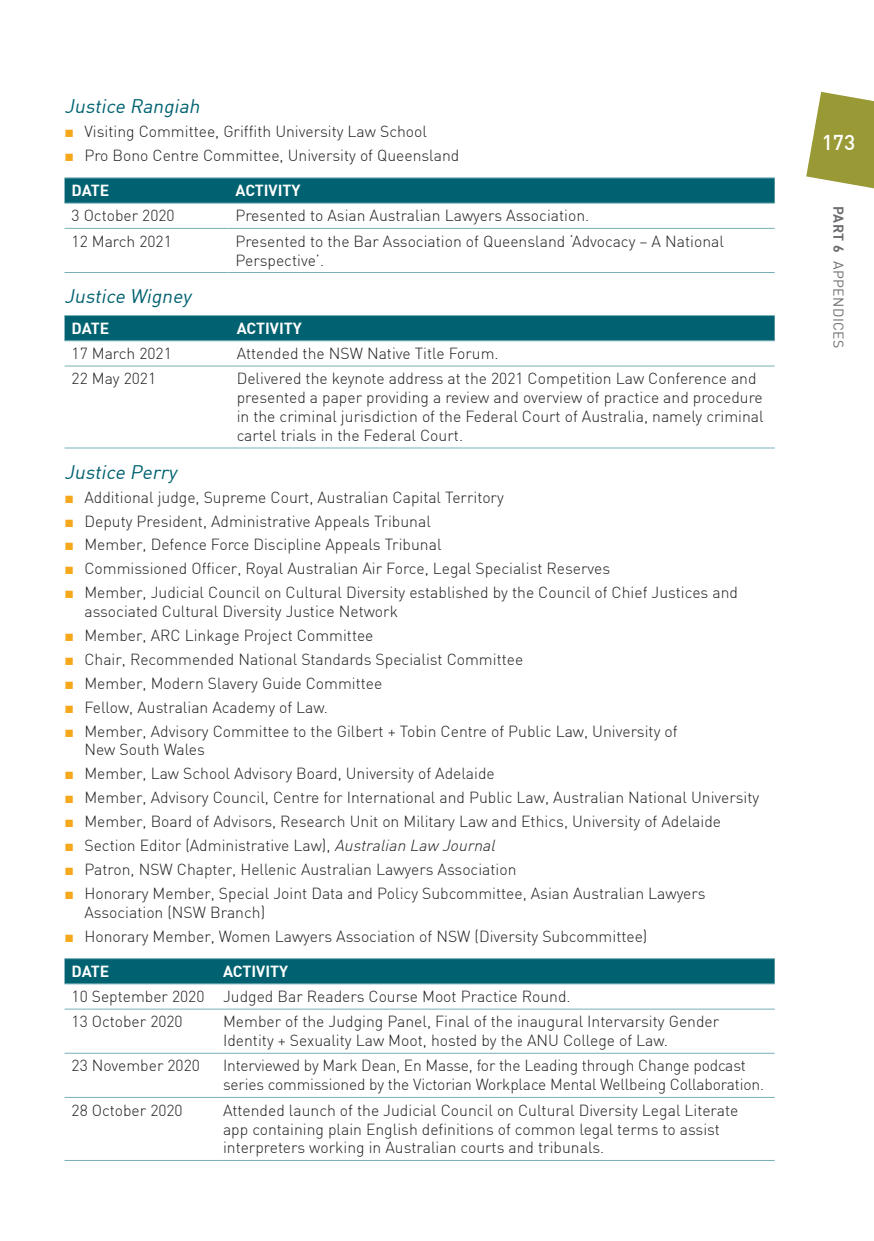
<style>
.page{position:relative;width:874px;height:1241px;background:#fff}
.page>*{position:absolute;margin:0;border:0;box-sizing:border-box;transform-origin:0 0}
.t1{font:500 21px "DIN";color:#fff}
.t2{font:italic 19.25px "DIN";letter-spacing:-.215em;color:#006271}
.t3{font:300 15.75px/18.9px "DIN";color:#231f20}
.t4{font:700 15.75px "DIN";color:#fff}
.t5{font:14px "DIN";letter-spacing:.03em;color:#6c6d70}
.s1{font-family:"Arial";font-weight:400;color:#f5a81c}
.s2{font-style:italic}
.s3{font-weight:700}
</style>
<div class="page">
<svg style="left:806px;top:92px;width:67px;height:97px"></svg>
<svg style="left:64px;top:178px;width:710px;height:25px;background:#046473"></svg>
<hr style="left:64px;top:228px;width:164px;height:1px;background:#78b0b7">
<hr style="left:228px;top:228px;width:546px;height:1px;background:#78b0b7">
<hr style="left:64px;top:272px;width:164px;height:1px;background:#78b0b7">
<hr style="left:228px;top:272px;width:546px;height:1px;background:#78b0b7">
<hr style="left:64px;top:177px;width:164px;height:1px;background:#78b0b7">
<hr style="left:228px;top:177px;width:546px;height:1px;background:#78b0b7">
<hr style="left:64px;top:203px;width:164px;height:1px;background:#78b0b7">
<hr style="left:228px;top:203px;width:546px;height:1px;background:#78b0b7">
<div style="left:64px;top:316px;width:710px;height:24px;background:#006271"></div>
<hr style="left:64px;top:365px;width:165px;height:1px;background:#78b0b7">
<hr style="left:229px;top:365px;width:545px;height:1px;background:#78b0b7">
<hr style="left:64px;top:447px;width:165px;height:1px;background:#78b0b7">
<hr style="left:229px;top:447px;width:545px;height:1px;background:#78b0b7">
<hr style="left:64px;top:315px;width:165px;height:1px;background:#78b0b7">
<hr style="left:229px;top:315px;width:545px;height:1px;background:#78b0b7">
<hr style="left:64px;top:340px;width:165px;height:1px;background:#78b0b7">
<hr style="left:229px;top:340px;width:545px;height:1px;background:#78b0b7">
<div style="left:64px;top:959px;width:710px;height:24px;background:#006271"></div>
<hr style="left:64px;top:958px;width:152px;height:1px;background:#78b0b7">
<hr style="left:216px;top:958px;width:558px;height:1px;background:#78b0b7">
<hr style="left:64px;top:1008px;width:152px;height:1px;background:#78b0b7">
<hr style="left:216px;top:1008px;width:558px;height:1px;background:#78b0b7">
<hr style="left:64px;top:1052px;width:152px;height:1px;background:#78b0b7">
<hr style="left:216px;top:1052px;width:558px;height:1px;background:#78b0b7">
<hr style="left:64px;top:1096px;width:152px;height:1px;background:#78b0b7">
<hr style="left:216px;top:1096px;width:558px;height:1px;background:#78b0b7">
<hr style="left:64px;top:1159px;width:152px;height:1px;background:#78b0b7">
<hr style="left:216px;top:1159px;width:558px;height:1px;background:#78b0b7">
<hr style="left:64px;top:983px;width:152px;height:1px;background:#78b0b7">
<hr style="left:216px;top:983px;width:558px;height:1px;background:#78b0b7">
<p class="t2" style="left:64px;top:94px;width:141px">Justice Rangiah</p>
<p class="t3" style="left:64px;top:122px;width:364px"><span class="s1">■</span> Visiting Committee, Griffith University Law School</p>
<p class="t3" style="left:64px;top:145px;width:396px"><span class="s1">■</span> Pro Bono Centre Committee, University of Queensland</p>
<p class="t4" style="left:71px;top:180px;width:39px">DATE</p>
<p class="t4" style="left:235px;top:180px;width:67px">ACTIVITY</p>
<p class="t3" style="left:71px;top:206px;width:104px">3 October 2020</p>
<p class="t3" style="left:235px;top:206px;width:355px">Presented to Asian Australian Lawyers Association.</p>
<p class="t3" style="left:71px;top:231px;width:102px">12 March 2021</p>
<p class="t3" style="left:235px;top:231px;width:489px">Presented to the Bar Association of Queensland ‘Advocacy – A National<br>Perspective’.</p>
<p class="t2" style="left:64px;top:284px;width:132px">Justice Wigney</p>
<p class="t4" style="left:71px;top:318px;width:39px">DATE</p>
<p class="t4" style="left:236px;top:318px;width:67px">ACTIVITY</p>
<p class="t3" style="left:71px;top:344px;width:102px">17 March 2021</p>
<p class="t3" style="left:236px;top:344px;width:263px">Attended the NSW Native Title Forum.</p>
<p class="t3" style="left:71px;top:369px;width:86px">22 May 2021</p>
<p class="t3" style="left:236px;top:369px;width:528px">Delivered the keynote address at the 2021 Competition Law Conference and presented a paper providing a review and overview of practice and procedure in the criminal jurisdiction of the Federal Court of Australia, namely criminal cartel trials in the Federal Court.</p>
<p class="t2" style="left:64px;top:460px;width:118px">Justice Perry</p>
<p class="t3" style="left:64px;top:487px;width:440px"><span class="s1">■</span> Additional judge, Supreme Court, Australian Capital Territory</p>
<p class="t3" style="left:64px;top:511px;width:367px"><span class="s1">■</span> Deputy President, Administrative Appeals Tribunal</p>
<p class="t3" style="left:64px;top:535px;width:378px"><span class="s1">■</span> Member, Defence Force Discipline Appeals Tribunal</p>
<p class="t3" style="left:64px;top:559px;width:547px"><span class="s1">■</span> Commissioned Officer, Royal Australian Air Force, Legal Specialist Reserves</p>
<p class="t3" style="left:84px;top:583px;width:654px;text-indent:-20px"><span class="s1">■</span> Member, Judicial Council on Cultural Diversity established by the Council of Chief Justices and associated Cultural Diversity Justice Network</p>
<p class="t3" style="left:64px;top:625px;width:310px"><span class="s1">■</span> Member, ARC Linkage Project Committee</p>
<p class="t3" style="left:64px;top:649px;width:460px"><span class="s1">■</span> Chair, Recommended National Standards Specialist Committee</p>
<p class="t3" style="left:64px;top:673px;width:319px"><span class="s1">■</span> Member, Modern Slavery Guide Committee</p>
<p class="t3" style="left:64px;top:697px;width:265px"><span class="s1">■</span> Fellow, Australian Academy of Law.</p>
<p class="t3" style="left:84px;top:721px;width:594px;text-indent:-20px"><span class="s1">■</span> Member, Advisory Committee to the Gilbert + Tobin Centre of Public Law, University of<br>New South Wales</p>
<p class="t3" style="left:64px;top:764px;width:431px"><span class="s1">■</span> Member, Law School Advisory Board, University of Adelaide</p>
<p class="t3" style="left:64px;top:787px;width:696px"><span class="s1">■</span> Member, Advisory Council, Centre for International and Public Law, Australian National University</p>
<p class="t3" style="left:64px;top:811px;width:657px"><span class="s1">■</span> Member, Board of Advisors, Research Unit on Military Law and Ethics, University of Adelaide</p>
<p class="t3" style="left:64px;top:835px;width:436px"><span class="s1">■</span> Section Editor (Administrative Law), <span class="s2">Australian Law Journal</span></p>
<p class="t3" style="left:64px;top:859px;width:453px"><span class="s1">■</span> Patron, NSW Chapter, Hellenic Australian Lawyers Association</p>
<p class="t3" style="left:84px;top:883px;width:622px;text-indent:-20px"><span class="s1">■</span> Honorary Member, Special Joint Data and Policy Subcommittee, Asian Australian Lawyers<br>Association (NSW Branch)</p>
<p class="t3" style="left:64px;top:926px;width:584px"><span class="s1">■</span> Honorary Member, Women Lawyers Association of NSW (Diversity Subcommittee)</p>
<p class="t4" style="left:71px;top:960px;width:39px">DATE</p>
<p class="t4" style="left:223px;top:960px;width:67px">ACTIVITY</p>
<p class="t3" style="left:71px;top:983px;width:500px;line-height:25.2px">10 September 2020 Judged Bar Readers Course Moot Practice Round.<br>13 October 2020</p>
<p class="t3" style="left:223px;top:1011px;width:497px">Member of the Judging Panel, Final of the inaugural Intervarsity Gender<br>Identity + Sexuality Law Moot, hosted by the ANU College of Law.</p>
<p class="t3" style="left:71px;top:1055px;width:130px">23 November 2020</p>
<p class="t3" style="left:223px;top:1055px;width:542px">Interviewed by Mark Dean, En Masse, for the Leading through Change podcast series commissioned by the Victorian Workplace Mental Wellbeing Collaboration.</p>
<p class="t3" style="left:71px;top:1100px;width:113px">28 October 2020</p>
<p class="t3" style="left:223px;top:1100px;width:516px">Attended launch of the Judicial Council on Cultural Diversity Legal Literate app containing plain English definitions of common legal terms to assist interpreters working in Australian courts and tribunals.</p>
<h1 class="t1" style="left:821px;top:129px;width:35px">173</h1>
<p class="t5" style="left:846px;top:206px;width:144px;rotate:90deg"><span class="s3">Part 6</span> Appendices</p>
</div>
